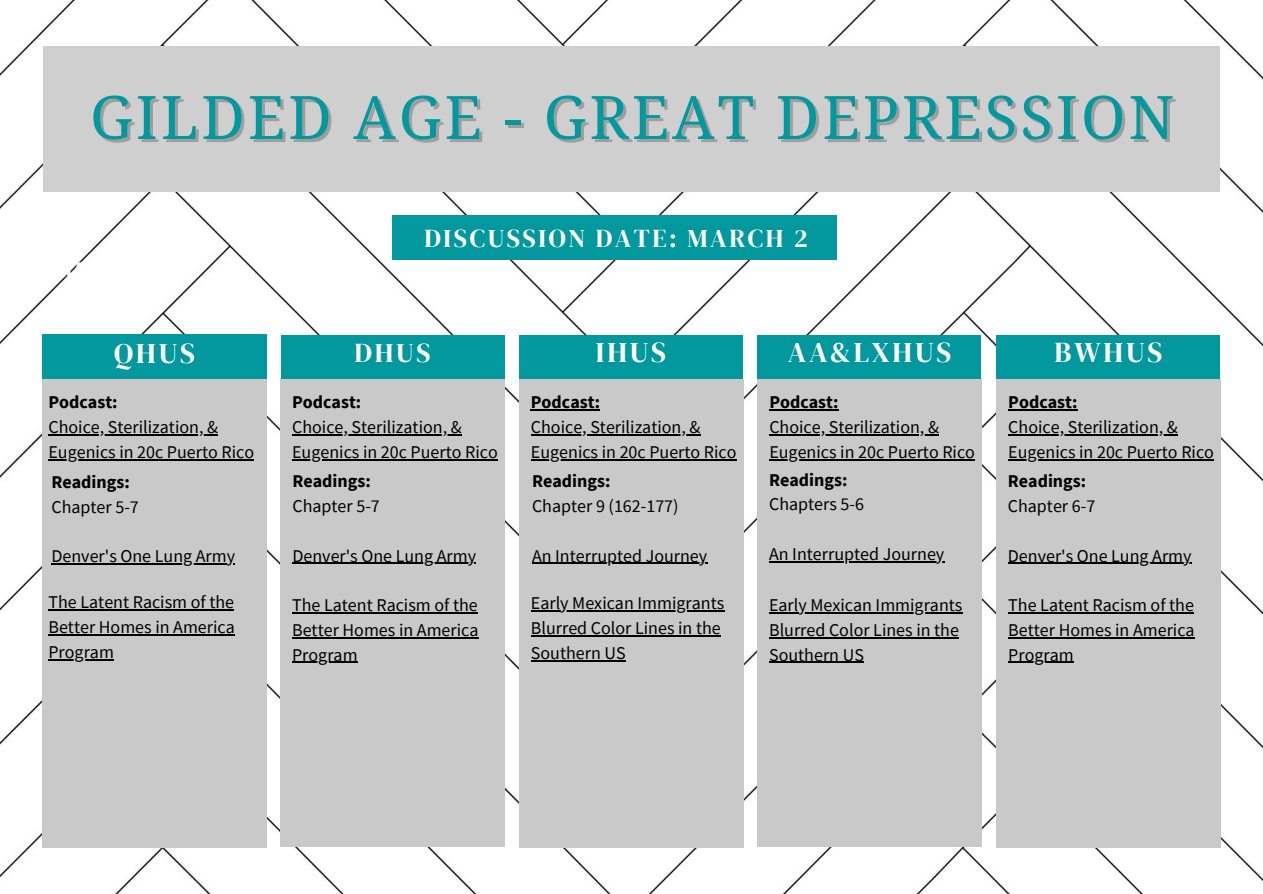
<style>
.page{position:relative;width:1263px;height:894px;background:#fff}
.page>*{position:absolute;margin:0;border:0;box-sizing:border-box;transform-origin:0 0}
.t1{font:60px "Droid Serif";letter-spacing:.05em;color:#03989e}
.t2{font:28.5px "DM Serif Display";letter-spacing:.1em;color:#fff}
.t3{font:27px "DM Serif Display";color:#fff}
.t4{font:25.5px "DM Serif Display";letter-spacing:.1em;color:#fff}
.t5{font:500 19.5px "Sensei";color:#fff}
.t6{font:18px/24.8px "Source Sans Pro";color:#000}
.t7{font:700 18px "Source Sans Pro";color:#000}
</style>
<div class="page">
<img style="left:0;top:0;width:1263px;height:893px">
<div style="left:43px;top:379px;width:223px;height:467px;background:#c9c9c9"></div>
<div style="left:280px;top:378px;width:224px;height:468px;background:#c9c9c9"></div>
<div style="left:519px;top:379px;width:224px;height:467px;background:#c9c9c9"></div>
<div style="left:757px;top:378px;width:224px;height:468px;background:#c9c9c9"></div>
<div style="left:996px;top:379px;width:224px;height:467px;background:#c9c9c9"></div>
<div style="left:42px;top:335px;width:225px;height:44px;background:#03989e"></div>
<div style="left:281px;top:335px;width:223px;height:44px;background:#03989e"></div>
<div style="left:519px;top:335px;width:224px;height:44px;background:#03989e"></div>
<div style="left:758px;top:335px;width:223px;height:44px;background:#03989e"></div>
<div style="left:996px;top:335px;width:224px;height:44px;background:#03989e"></div>
<div style="left:392px;top:215px;width:444px;height:44px;background:#03989e"></div>
<div style="left:43px;top:46px;width:1177px;height:145px;background:#cfcfcf"></div>
<hr style="left:48px;top:434px;width:170px;height:1px;background:#000">
<hr style="left:48px;top:459px;width:206px;height:1px;background:#000">
<hr style="left:292px;top:434px;width:170px;height:1px;background:#000">
<hr style="left:292px;top:459px;width:206px;height:1px;background:#000">
<hr style="left:531px;top:409px;width:69px;height:1px;background:#000">
<hr style="left:531px;top:434px;width:169px;height:1px;background:#000">
<hr style="left:531px;top:459px;width:205px;height:1px;background:#000">
<hr style="left:769px;top:409px;width:69px;height:1px;background:#000">
<hr style="left:769px;top:434px;width:170px;height:1px;background:#000">
<hr style="left:769px;top:459px;width:206px;height:1px;background:#000">
<hr style="left:1008px;top:409px;width:69px;height:1px;background:#000">
<hr style="left:1008px;top:434px;width:170px;height:1px;background:#000">
<hr style="left:1008px;top:459px;width:206px;height:1px;background:#000">
<hr style="left:51px;top:563px;width:184px;height:1px;background:#000">
<hr style="left:292px;top:562px;width:184px;height:2px;background:#000">
<hr style="left:532px;top:562px;width:175px;height:2px;background:#000">
<hr style="left:769px;top:561px;width:175px;height:1px;background:#000">
<hr style="left:1008px;top:562px;width:184px;height:2px;background:#000">
<hr style="left:48px;top:609px;width:186px;height:1px;background:#000">
<hr style="left:48px;top:634px;width:187px;height:1px;background:#000">
<hr style="left:48px;top:658px;width:66px;height:2px;background:#000">
<hr style="left:292px;top:612px;width:186px;height:1px;background:#000">
<hr style="left:292px;top:637px;width:186px;height:1px;background:#000">
<hr style="left:292px;top:661px;width:66px;height:1px;background:#000">
<hr style="left:531px;top:610px;width:193px;height:1px;background:#000">
<hr style="left:531px;top:635px;width:190px;height:1px;background:#000">
<hr style="left:531px;top:660px;width:95px;height:1px;background:#000">
<hr style="left:769px;top:612px;width:193px;height:1px;background:#000">
<hr style="left:769px;top:637px;width:190px;height:1px;background:#000">
<hr style="left:769px;top:661px;width:95px;height:1px;background:#000">
<hr style="left:1008px;top:612px;width:186px;height:1px;background:#000">
<hr style="left:1008px;top:637px;width:187px;height:1px;background:#000">
<hr style="left:1008px;top:661px;width:66px;height:1px;background:#000">
<p class="t1" style="left:90px;top:83px;width:1086px">GILDED AGE - GREAT DEPRESSION</p>
<p class="t5" style="left:61px;top:259px;width:52px">NAME</p>
<p class="t4" style="left:425px;top:220px;width:385px">DISCUSSION DATE: MARCH 2</p>
<p class="t2" style="left:114px;top:333px;width:82px">QHUS</p>
<p class="t3" style="left:355px;top:334px;width:77px">DHUS</p>
<p class="t2" style="left:596px;top:332px;width:72px">IHUS</p>
<p class="t2" style="left:788px;top:332px;width:165px">AA&amp;LXHUS</p>
<p class="t2" style="left:1054px;top:332px;width:109px">BWHUS</p>
<p class="t7" style="left:48px;top:390px;width:71px">Podcast:</p>
<p class="t6" style="left:48px;top:414px;width:207px">Choice, Sterilization, &amp;<br>Eugenics in 20c Puerto Rico</p>
<p class="t7" style="left:51px;top:470px;width:80px">Readings:</p>
<p class="t6" style="left:51px;top:494px;width:89px">Chapter 5-7</p>
<p class="t6" style="left:51px;top:543px;width:185px">Denver's One Lung Army</p>
<p class="t7" style="left:292px;top:390px;width:71px">Podcast:</p>
<p class="t6" style="left:292px;top:414px;width:207px">Choice, Sterilization, &amp;<br>Eugenics in 20c Puerto Rico</p>
<p class="t7" style="left:292px;top:469px;width:80px">Readings:</p>
<p class="t6" style="left:292px;top:493px;width:89px">Chapter 5-7</p>
<p class="t6" style="left:292px;top:542px;width:185px">Denver's One Lung Army</p>
<p class="t7" style="left:531px;top:390px;width:71px">Podcast:</p>
<p class="t6" style="left:531px;top:414px;width:207px">Choice, Sterilization, &amp;<br>Eugenics in 20c Puerto Rico</p>
<p class="t7" style="left:532px;top:469px;width:80px">Readings:</p>
<p class="t6" style="left:532px;top:493px;width:148px">Chapter 9 (162-177)</p>
<p class="t6" style="left:532px;top:542px;width:177px">An Interrupted Journey</p>
<p class="t7" style="left:769px;top:390px;width:71px">Podcast:</p>
<p class="t6" style="left:769px;top:414px;width:207px">Choice, Sterilization, &amp;<br>Eugenics in 20c Puerto Rico</p>
<p class="t7" style="left:769px;top:468px;width:80px">Readings:</p>
<p class="t6" style="left:769px;top:491px;width:96px">Chapters 5-6</p>
<p class="t6" style="left:769px;top:541px;width:177px">An Interrupted Journey</p>
<p class="t7" style="left:1008px;top:390px;width:71px">Podcast:</p>
<p class="t6" style="left:1008px;top:414px;width:207px">Choice, Sterilization, &amp;<br>Eugenics in 20c Puerto Rico</p>
<p class="t7" style="left:1008px;top:469px;width:80px">Readings:</p>
<p class="t6" style="left:1008px;top:493px;width:89px">Chapter 6-7</p>
<p class="t6" style="left:1008px;top:542px;width:185px">Denver's One Lung Army</p>
<p class="t6" style="left:48px;top:589px;width:188px;text-align:justify">The Latent Racism of the Better Homes in America Program</p>
<p class="t6" style="left:292px;top:592px;width:188px;text-align:justify">The Latent Racism of the Better Homes in America Program</p>
<p class="t6" style="left:531px;top:590px;width:195px">Early Mexican Immigrants<br>Blurred Color Lines in the<br>Southern US</p>
<p class="t6" style="left:769px;top:592px;width:195px">Early Mexican Immigrants<br>Blurred Color Lines in the<br>Southern US</p>
<p class="t6" style="left:1008px;top:592px;width:188px;text-align:justify">The Latent Racism of the Better Homes in America Program</p>
</div>
